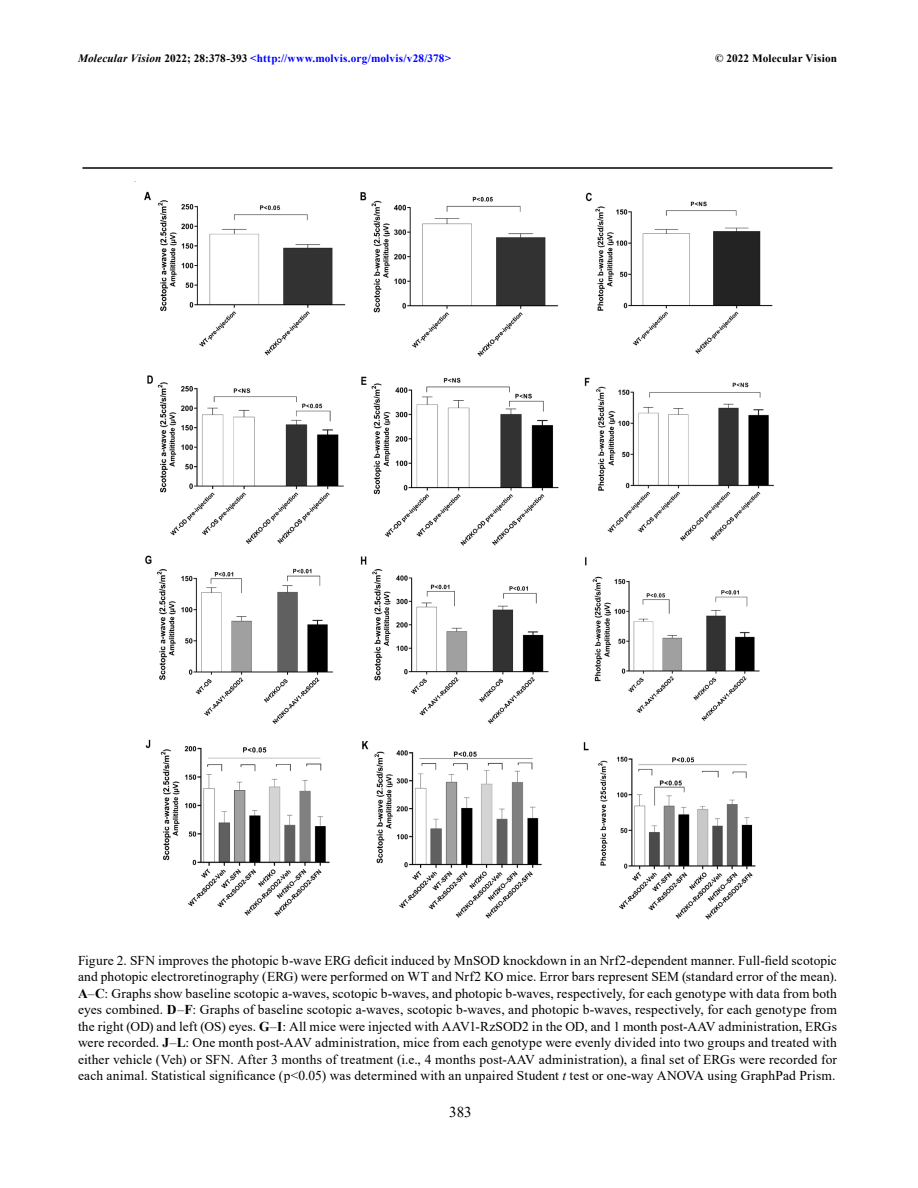
<style>
.page{position:relative;width:918px;height:1188px;background:#fff}
.page>*{position:absolute;margin:0;border:0;box-sizing:border-box;transform-origin:0 0}
.t1{font:15px "Times New Roman";color:#000}
.Fig_Caption{font:13.5px/16.5px "Times New Roman";letter-spacing:.01em;color:#000;text-align:justify}
.Header_Align_Left{font:700 11.25px "Times New Roman";letter-spacing:.015em;color:#00f}
.Header_Align_Right{font:700 11.25px "Times New Roman";letter-spacing:.015em;color:#000}
.s1{font-style:italic;color:#000}
.s2{color:#000}
.s3{font-weight:700}
.s4{font-style:italic}
</style>
<div class="page">
<img style="left:144px;top:191px;width:630px;height:729px">
<hr style="left:82px;top:167px;width:750px;height:2px;background:#000">
<p class="Header_Align_Left" style="left:78px;top:50px;width:375px"><span class="s1">Molecular Vision</span> <span class="s2">2022; 28:378-393</span> &lt;http://www.molvis.org/molvis/v28/378&gt;</p>
<p class="Header_Align_Right" style="left:715px;top:50px;width:123px">© 2022 Molecular Vision</p>
<p class="Fig_Caption" style="left:78px;top:951px;width:761px">Figure 2. SFN improves the photopic b-wave ERG deficit induced by MnSOD knockdown in an Nrf2-dependent manner. Full-field scotopic and photopic electroretinography (ERG) were performed on WT and Nrf2 KO mice. Error bars represent SEM (standard error of the mean).<br><span class="s3">A</span>–<span class="s3">C</span>: Graphs show baseline scotopic a-waves, scotopic b-waves, and photopic b-waves, respectively, for each genotype with data from both eyes combined. <span class="s3">D</span>–<span class="s3">F</span>: Graphs of baseline scotopic a-waves, scotopic b-waves, and photopic b-waves, respectively, for each genotype from the right (OD) and left (OS) eyes. <span class="s3">G</span>–<span class="s3">I</span>: All mice were injected with AAV1-RzSOD2 in the OD, and 1 month post-AAV administration, ERGs were recorded. <span class="s3">J</span>–<span class="s3">L</span>: One month post-AAV administration, mice from each genotype were evenly divided into two groups and treated with either vehicle (Veh) or SFN. After 3 months of treatment (i.e., 4 months post-AAV administration), a final set of ERGs were recorded for each animal. Statistical significance (p&lt;0.05) was determined with an unpaired Student <span class="s4">t</span> test or one-way ANOVA using GraphPad Prism.</p>
<p class="t1" style="left:449px;top:1102px;width:24px">383</p>
</div>
